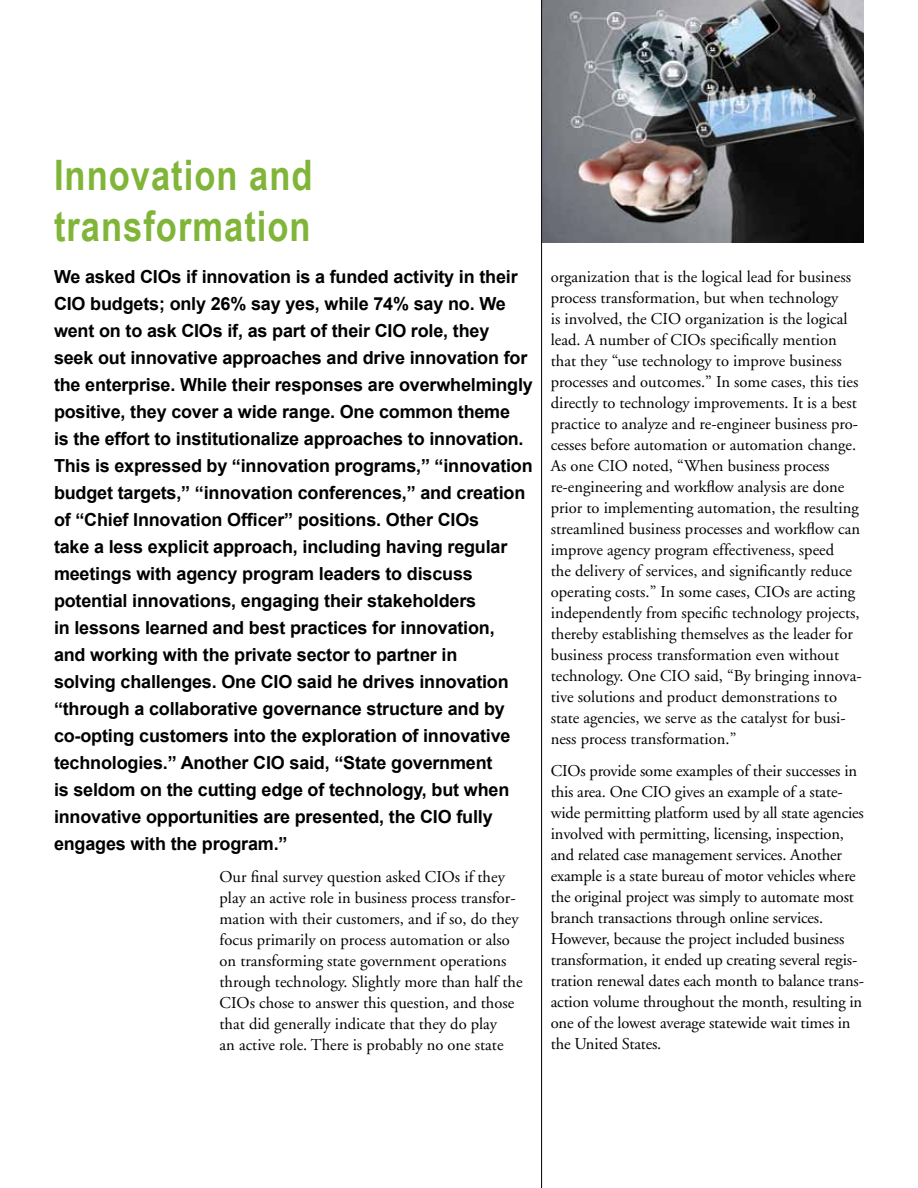
<style>
.page{position:relative;width:918px;height:1188px;background:#fff}
.page>*{position:absolute;margin:0;border:0;box-sizing:border-box;transform-origin:0 0}
.t1{font:700 42px/50.4px "Arial Narrow";letter-spacing:.025em;color:#80b539}
.t2{font:700 18px/27px "Arial";letter-spacing:-.01em;color:#000}
.t3{font:16.5px/21px "Adobe Garamond";color:#000}
</style>
<div class="page">
<img style="left:542px;top:0;width:322px;height:243px">
<hr style="left:541px;top:0;width:1px;height:1188px;background:#000">
<h1 class="t1" style="left:54px;top:148px;width:260px">Innovation and transformation</h1>
<p class="t2" style="left:54px;top:264px;width:480px">We asked CIOs if innovation is a funded activity in their CIO budgets; only 26% say yes, while 74% say no. We went on to ask CIOs if, as part of their CIO role, they seek out innovative approaches and drive innovation for the enterprise. While their responses are overwhelmingly positive, they cover a wide range. One common theme<br>is the effort to institutionalize approaches to innovation.<br>This is expressed by “innovation programs,” “innovation budget targets,” “innovation conferences,” and creation of “Chief Innovation Officer” positions. Other CIOs<br>take a less explicit approach, including having regular meetings with agency program leaders to discuss potential innovations, engaging their stakeholders<br>in lessons learned and best practices for innovation,<br>and working with the private sector to partner in<br>solving challenges. One CIO said he drives innovation “through a collaborative governance structure and by co-opting customers into the exploration of innovative technologies.” Another CIO said, “State government<br>is seldom on the cutting edge of technology, but when innovative opportunities are presented, the CIO fully engages with the program.”</p>
<p class="t3" style="left:551px;top:267px;width:312px">organization that is the logical lead for business process transformation, but when technology<br>is involved, the CIO organization is the logical lead. A number of CIOs specifically mention that they “use technology to improve business processes and outcomes.” In some cases, this ties directly to technology improvements. It is a best practice to analyze and re-engineer business pro&shy;cesses before automation or automation change.<br>As one CIO noted, “When business process re-engineering and workflow analysis are done prior to implementing automation, the resulting streamlined business processes and workflow can improve agency program effectiveness, speed<br>the delivery of services, and significantly reduce operating costs.” In some cases, CIOs are acting independently from specific technology projects, thereby establishing themselves as the leader for business process transformation even without technology. One CIO said, “By bringing innova&shy;tive solutions and product demonstrations to state agencies, we serve as the catalyst for busi&shy;ness process transformation.”</p>
<p class="t3" style="left:551px;top:760px;width:315px">CIOs provide some examples of their successes in this area. One CIO gives an example of a state&shy;wide permitting platform used by all state agencies involved with permitting, licensing, inspection, and related case management services. Another example is a state bureau of motor vehicles where the original project was simply to automate most branch transactions through online services.<br>However, because the project included business transformation, it ended up creating several regis&shy;tration renewal dates each month to balance trans&shy;action volume throughout the month, resulting in one of the lowest average statewide wait times in the United States.</p>
<p class="t3" style="left:220px;top:867px;width:305px">Our final survey question asked CIOs if they play an active role in business process transfor&shy;mation with their customers, and if so, do they focus primarily on process automation or also on transforming state government operations through technology. Slightly more than half the CIOs chose to answer this question, and those that did generally indicate that they do play<br>an active role. There is probably no one state</p>
</div>
